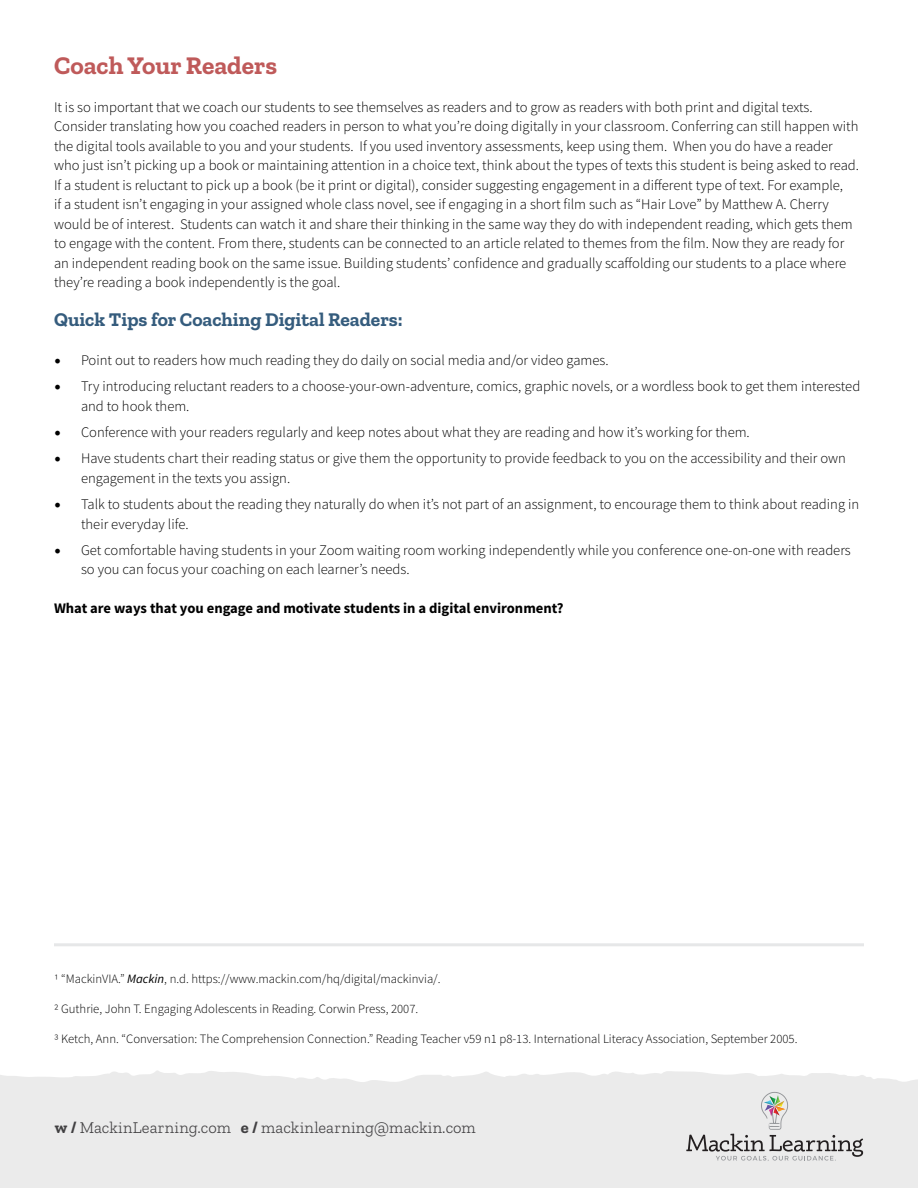
<style>
.page{position:relative;width:918px;height:1188px;background:#fff}
.page>*{position:absolute;margin:0;border:0;box-sizing:border-box;transform-origin:0 0}
.t1{font:700 25.5px "Zilla Slab";color:#bf5a5a}
.t2{font:700 19.5px "Zilla Slab";color:#355c7d}
.t3{font:300 16.5px "Zilla Slab";letter-spacing:.005em;color:#414042}
.t4{font:300 14.7px/19.5px "Source Sans Pro";color:#000}
.t5{font:700 14.7px "Source Sans Pro";color:#000}
.t6{font:300 12.75px "Source Sans Pro";color:#000}
.s1{font-family:"Minion Pro";font-weight:400;font-size:18px}
.s2{font-weight:400;font-style:italic}
.s3{font-weight:700}
</style>
<div class="page">
<div style="left:0;top:1092px;width:918px;height:96px;background:#ebebeb"></div>
<svg style="left:0;top:1070px;width:918px;height:91px"></svg>
<hr style="left:54px;top:943px;width:810px;height:3px;background:#e6e7e8">
<h1 class="t1" style="left:54px;top:51px;width:225px">Coach Your Readers</h1>
<p class="t4" style="left:54px;top:97px;width:807px">It is so important that we coach our students to see themselves as readers and to grow as readers with both print and digital texts.<br>Consider translating how you coached readers in person to what you’re doing digitally in your classroom. Conferring can still happen with the digital tools available to you and your students. If you used inventory assessments, keep using them. When you do have a reader who just isn’t picking up a book or maintaining attention in a choice text, think about the types of texts this student is being asked to read.<br>If a student is reluctant to pick up a book (be it print or digital), consider suggesting engagement in a different type of text. For example,<br>if a student isn’t engaging in your assigned whole class novel, see if engaging in a short film such as “Hair Love” by Matthew A. Cherry would be of interest. Students can watch it and share their thinking in the same way they do with independent reading, which gets them to engage with the content. From there, students can be connected to an article related to themes from the film. Now they are ready for an independent reading book on the same issue. Building students’ confidence and gradually scaffolding our students to a place where they’re reading a book independently is the goal.</p>
<h2 class="t2" style="left:54px;top:308px;width:350px">Quick Tips for Coaching Digital Readers:</h2>
<p class="t4" style="left:54px;top:350px;width:556px"><span class="s1">•</span> Point out to readers how much reading they do daily on social media and/or video games.</p>
<p class="t4" style="left:81px;top:377px;width:781px;text-indent:-27px"><span class="s1">•</span> Try introducing reluctant readers to a choose-your-own-adventure, comics, graphic novels, or a wordless book to get them interested and to hook them.</p>
<p class="t4" style="left:54px;top:422px;width:697px"><span class="s1">•</span> Conference with your readers regularly and keep notes about what they are reading and how it’s working for them.</p>
<p class="t4" style="left:81px;top:449px;width:767px;text-indent:-27px"><span class="s1">•</span> Have students chart their reading status or give them the opportunity to provide feedback to you on the accessibility and their own engagement in the texts you assign.</p>
<p class="t4" style="left:81px;top:494px;width:780px;text-indent:-27px"><span class="s1">•</span> Talk to students about the reading they naturally do when it’s not part of an assignment, to encourage them to think about reading in their everyday life.</p>
<p class="t4" style="left:81px;top:540px;width:771px;text-indent:-27px"><span class="s1">•</span> Get comfortable having students in your Zoom waiting room working independently while you conference one-on-one with readers so you can focus your coaching on each learner’s needs.</p>
<p class="t5" style="left:54px;top:598px;width:511px">What are ways that you engage and motivate students in a digital environment?</p>
<p class="t6" style="left:54px;top:971px;width:388px">1 “MackinVIA.” <span class="s2">Mackin</span>, n.d. https://www.mackin.com/hq/digital/mackinvia/.</p>
<p class="t6" style="left:54px;top:1001px;width:366px">2 Guthrie, John T. Engaging Adolescents in Reading. Corwin Press, 2007.</p>
<p class="t6" style="left:54px;top:1031px;width:745px">3 Ketch, Ann. “Conversation: The Comprehension Connection.” Reading Teacher v59 n1 p8-13. International Literacy Association, September 2005.</p>
<p class="t3" style="left:55px;top:1118px;width:422px"><span class="s3">w /</span> MackinLearning.com <span class="s3">e /</span> mackinlearning@mackin.com</p>
</div>
